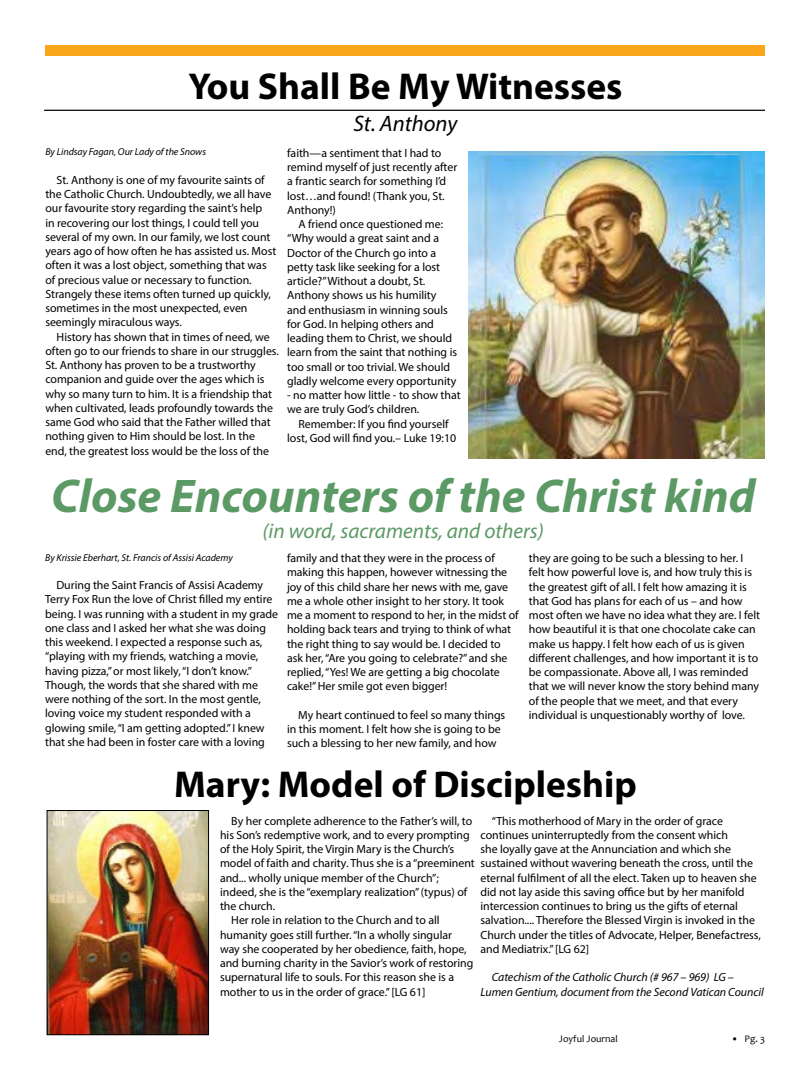
<style>
.page{position:relative;width:810px;height:1080px;background:#fff}
.page>*{position:absolute;margin:0;border:0;box-sizing:border-box;transform-origin:0 0}
.t1{font:italic 700 47.5px "Myriad Pro";color:#5b9965}
.t2{font:700 37.5px "Myriad Pro";color:#000}
.t3{font:italic 22.5px "Myriad Pro";color:#000}
.t4{font:italic 21.25px "Myriad Pro";color:#5b9965}
.t5{font:11.88px/14.2px "Myriad Pro";letter-spacing:-.005em;color:#000}
.t6{font:italic 11.88px/14.2px "Myriad Pro";letter-spacing:-.005em;color:#000}
.t7{font:italic 10px "Myriad Pro";letter-spacing:-.005em;color:#000}
.t8{font:10px "Candara";color:#000}
</style>
<div class="page">
<div style="left:45px;top:45px;width:720px;height:11px;background:#faa61a"></div>
<img style="left:49px;top:812px;width:158px;height:221px">
<div style="left:47px;top:810px;width:162px;height:225px;border:1px solid #000"></div>
<hr style="left:44px;top:110px;width:721px;height:1px;background:#000">
<img style="left:468px;top:151px;width:297px;height:308px">
<h2 class="t2" style="left:188px;top:62px;width:436px">You Shall Be My Witnesses</h2>
<h3 class="t3" style="left:353px;top:110px;width:105px">St. Anthony</h3>
<p class="t7" style="left:45px;top:146px;width:162px">By Lindsay Fagan, Our Lady of the Snows</p>
<p class="t5" style="left:45px;top:173px;width:232px;text-indent:11px">St. Anthony is one of my favourite saints of the Catholic Church. Undoubtedly, we all have our favourite story regarding the saint’s help<br>in recovering our lost things, I could tell you several of my own. In our family, we lost count years ago of how often he has assisted us. Most often it was a lost object, something that was of precious value or necessary to function.<br>Strangely these items often turned up quickly, sometimes in the most unexpected, even seemingly miraculous ways.</p>
<p class="t5" style="left:45px;top:329px;width:235px;text-indent:11px">History has shown that in times of need, we often go to our friends to share in our struggles.<br>St. Anthony has proven to be a trustworthy companion and guide over the ages which is why so many turn to him. It is a friendship that when cultivated, leads profoundly towards the same God who said that the Father willed that nothing given to Him should be lost. In the end, the greatest loss would be the loss of the</p>
<p class="t5" style="left:287px;top:146px;width:172px">faith—a sentiment that I had to remind myself of just recently after a frantic search for something I’d lost…and found! (Thank you, St.<br>Anthony!)</p>
<p class="t5" style="left:287px;top:217px;width:171px;text-indent:11px">A friend once questioned me: “Why would a great saint and a<br>Doctor of the Church go into a petty task like seeking for a lost article?” Without a doubt, St.<br>Anthony shows us his humility and enthusiasm in winning souls for God. In helping others and leading them to Christ, we should learn from the saint that nothing is too small or too trivial. We should gladly welcome every opportunity</p>
<p class="t5" style="left:287px;top:388px;width:175px">- no matter how little - to show that we are truly God’s children.</p>
<p class="t5" style="left:287px;top:416px;width:170px;text-align:center">Remember: If you find yourself lost, God will find you.– Luke 19:10</p>
<h1 class="t1" style="left:51px;top:465px;width:706px">Close Encounters of the Christ kind</h1>
<h3 class="t4" style="left:263px;top:517px;width:283px">(in word, sacraments, and others)</h3>
<p class="t7" style="left:45px;top:551px;width:189px">By Krissie Eberhart, St. Francis of Assisi Academy</p>
<p class="t5" style="left:45px;top:578px;width:235px;text-indent:11px">During the Saint Francis of Assisi Academy Terry Fox Run the love of Christ filled my entire being. I was running with a student in my grade one class and I asked her what she was doing this weekend. I expected a response such as, “playing with my friends, watching a movie, having pizza,” or most likely, “I don’t know.” Though, the words that she shared with me were nothing of the sort. In the most gentle, loving voice my student responded with a glowing smile, “I am getting adopted.” I knew that she had been in foster care with a loving</p>
<p class="t5" style="left:287px;top:551px;width:233px">family and that they were in the process of making this happen, however witnessing the joy of this child share her news with me, gave me a whole other insight to her story. It took me a moment to respond to her, in the midst of holding back tears and trying to think of what the right thing to say would be. I decided to ask her, “Are you going to celebrate?” and she replied, “Yes! We are getting a big chocolate cake!” Her smile got even bigger!</p>
<p class="t5" style="left:287px;top:708px;width:220px;text-indent:11px">My heart continued to feel so many things in this moment. I felt how she is going to be such a blessing to her new family, and how</p>
<p class="t5" style="left:529px;top:551px;width:233px">they are going to be such a blessing to her. I felt how powerful love is, and how truly this is the greatest gift of all. I felt how amazing it is that God has plans for each of us – and how most often we have no idea what they are. I felt how beautiful it is that one chocolate cake can make us happy. I felt how each of us is given different challenges, and how important it is to be compassionate. Above all, I was reminded that we will never know the story behind many of the people that we meet, and that every individual is unquestionably worthy of love.</p>
<h2 class="t2" style="left:174px;top:760px;width:464px">Mary: Model of Discipleship</h2>
<p class="t5" style="left:480px;top:813px;width:282px;text-indent:11px">“This motherhood of Mary in the order of grace continues uninterruptedly from the consent which<br>she loyally gave at the Annunciation and which she sustained without wavering beneath the cross, until the eternal fulfilment of all the elect. Taken up to heaven she did not lay aside this saving office but by her manifold intercession continues to bring us the gifts of eternal salvation.... Therefore the Blessed Virgin is invoked in the Church under the titles of Advocate, Helper, Benefactress, and Mediatrix.” [LG 62]</p>
<p class="t6" style="left:480px;top:970px;width:285px;text-indent:11px">Catechism of the Catholic Church (# 967 – 969) LG –<br>Lumen Gentium, document from the Second Vatican Council</p>
<p class="t5" style="left:231px;top:813px;width:242px">By her complete adherence to the Father’s will, to</p>
<p class="t5" style="left:220px;top:828px;width:251px">his Son’s redemptive work, and to every prompting</p>
<p class="t5" style="left:220px;top:842px;width:236px">of the Holy Spirit, the Virgin Mary is the Church’s</p>
<p class="t5" style="left:220px;top:856px;width:256px">model of faith and charity. Thus she is a “preeminent</p>
<p class="t5" style="left:220px;top:870px;width:220px">and... wholly unique member of the Church”;</p>
<p class="t5" style="left:220px;top:885px;width:249px">indeed, she is the “exemplary realization” (typus) of</p>
<p class="t5" style="left:220px;top:899px;width:57px">the church.</p>
<p class="t5" style="left:231px;top:913px;width:210px">Her role in relation to the Church and to all</p>
<p class="t5" style="left:220px;top:927px;width:234px">humanity goes still further. “In a wholly singular</p>
<p class="t5" style="left:220px;top:942px;width:248px">way she cooperated by her obedience, faith, hope,</p>
<p class="t5" style="left:220px;top:956px;width:255px">and burning charity in the Savior’s work of restoring</p>
<p class="t5" style="left:220px;top:970px;width:236px">supernatural life to souls. For this reason she is a</p>
<p class="t5" style="left:220px;top:984px;width:207px">mother to us in the order of grace.” [LG 61]</p>
<p class="t8" style="left:559px;top:1033px;width:60px">Joyful Journal</p>
<p class="t8" style="left:731px;top:1033px;width:35px">• Pg. 3</p>
</div>
